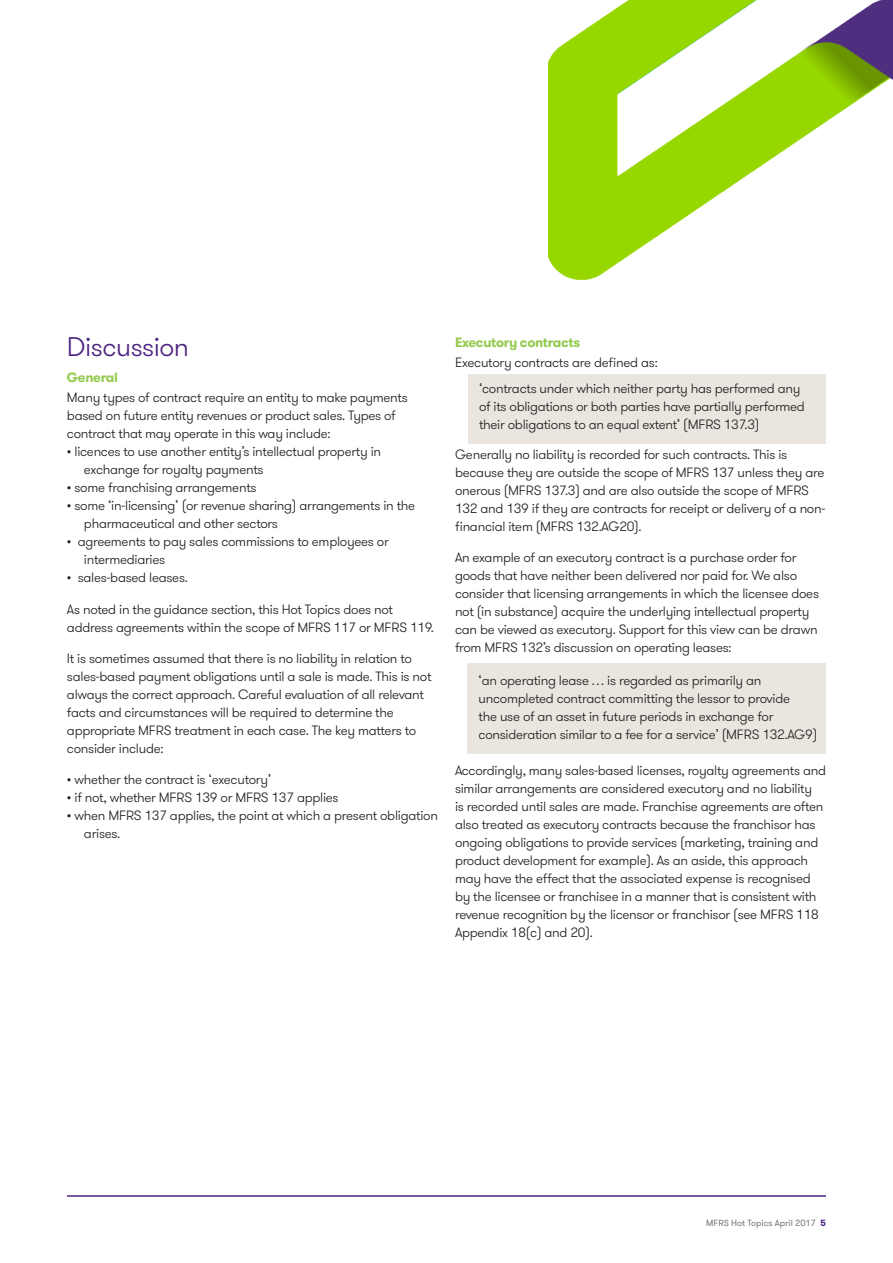
<style>
.page{position:relative;width:893px;height:1263px;background:#fff}
.page>*{position:absolute;margin:0;border:0;box-sizing:border-box;transform-origin:0 0}
.D_Sub_heading_one{font:300 27px "GT Walsheim Pro";letter-spacing:-.02em;color:#4e2582}
.G_Body_copy_normal{font:300 13.5px/18px "GT Walsheim Pro";letter-spacing:-.02em;color:#231f20}
.H_Bullet_list{font:300 13.5px/18px "GT Walsheim Pro";letter-spacing:-.02em;color:#231f20}
.GG_Body_copy__pre_bu{font:300 13.5px/18px "GT Walsheim Pro";letter-spacing:-.02em;color:#231f20}
.E_Sub_heading_two{font:700 13.5px "GT Walsheim Pro";letter-spacing:-.025em;color:#94ca4e}
.t1{font:9px "GT Walsheim Pro";color:#77777a}
.s1{font-weight:700;color:#4e2582}
</style>
<div class="page">
<hr style="left:67px;top:1195px;width:759px;height:2px;background:#4e2582">
<div style="left:468px;top:663px;width:358px;height:91px;background:#eae6df"></div>
<div style="left:468px;top:374px;width:358px;height:70px;background:#eae6df"></div>
<img style="left:549px;top:0;width:344px;height:281px">
<p class="D_Sub_heading_one" style="left:67px;top:329px;width:124px">Discussion</p>
<p class="E_Sub_heading_two" style="left:67px;top:369px;width:52px">General</p>
<p class="GG_Body_copy__pre_bu" style="left:67px;top:389px;width:342px">Many types of contract require an entity to make payments based on future entity revenues or product sales. Types of contract that may operate in this way include:</p>
<p class="GG_Body_copy__pre_bu" style="left:84px;top:443px;width:299px;text-indent:-17px">• licences to use another entity’s intellectual property in exchange for royalty payments</p>
<p class="H_Bullet_list" style="left:67px;top:479px;width:191px">• some franchising arrangements</p>
<p class="H_Bullet_list" style="left:84px;top:497px;width:333px;text-indent:-17px">• some ‘in-licensing’ (or revenue sharing) arrangements in the pharmaceutical and other sectors</p>
<p class="H_Bullet_list" style="left:84px;top:533px;width:306px;text-indent:-17px">• agreements to pay sales commissions to employees or intermediaries</p>
<p class="H_Bullet_list" style="left:67px;top:569px;width:122px">• sales-based leases.</p>
<p class="G_Body_copy_normal" style="left:67px;top:601px;width:368px">As noted in the guidance section, this Hot Topics does not address agreements within the scope of MFRS 117 or MFRS 119.</p>
<p class="G_Body_copy_normal" style="left:67px;top:649px;width:366px">It is sometimes assumed that there is no liability in relation to sales-based payment obligations until a sale is made. This is not always the correct approach. Careful evaluation of all relevant facts and circumstances will be required to determine the appropriate MFRS treatment in each case. The key matters to consider include:</p>
<p class="GG_Body_copy__pre_bu" style="left:67px;top:770px;width:206px">• whether the contract is ‘executory’</p>
<p class="H_Bullet_list" style="left:67px;top:788px;width:273px">• if not, whether MFRS 139 or MFRS 137 applies</p>
<p class="H_Bullet_list" style="left:84px;top:806px;width:355px;text-indent:-17px">• when MFRS 137 applies, the point at which a present obligation arises.</p>
<p class="E_Sub_heading_two" style="left:455px;top:333px;width:127px">Executory contracts</p>
<p class="G_Body_copy_normal" style="left:455px;top:353px;width:204px">Executory contracts are defined as:</p>
<p class="G_Body_copy_normal" style="left:479px;top:379px;width:327px">‘contracts under which neither party has performed any of its obligations or both parties have partially performed their obligations to an equal extent’ (MFRS 137.3)</p>
<p class="G_Body_copy_normal" style="left:455px;top:446px;width:372px">Generally no liability is recorded for such contracts. This is because they are outside the scope of MFRS 137 unless they are onerous (MFRS 137.3) and are also outside the scope of MFRS 132 and 139 if they are contracts for receipt or delivery of a non&shy;financial item (MFRS 132.AG20).</p>
<p class="G_Body_copy_normal" style="left:455px;top:548px;width:366px">An example of an executory contract is a purchase order for goods that have neither been delivered nor paid for. We also consider that licensing arrangements in which the licensee does not (in substance) acquire the underlying intellectual property can be viewed as executory. Support for this view can be drawn from MFRS 132’s discussion on operating leases:</p>
<p class="G_Body_copy_normal" style="left:479px;top:672px;width:340px">‘an operating lease … is regarded as primarily an uncompleted contract committing the lessor to provide<br>the use of an asset in future periods in exchange for consideration similar to a fee for a service’ (MFRS 132.AG9)</p>
<p class="G_Body_copy_normal" style="left:455px;top:761px;width:372px">Accordingly, many sales-based licenses, royalty agreements and similar arrangements are considered executory and no liability<br>is recorded until sales are made. Franchise agreements are often also treated as executory contracts because the franchisor has ongoing obligations to provide services (marketing, training and product development for example). As an aside, this approach may have the effect that the associated expense is recognised by the licensee or franchisee in a manner that is consistent with revenue recognition by the licensor or franchisor (see MFRS 118<br>Appendix 18(c) and 20).</p>
<p class="t1" style="left:706px;top:1217px;width:121px">MFRS Hot Topics April 2017 <span class="s1">5</span></p>
</div>
